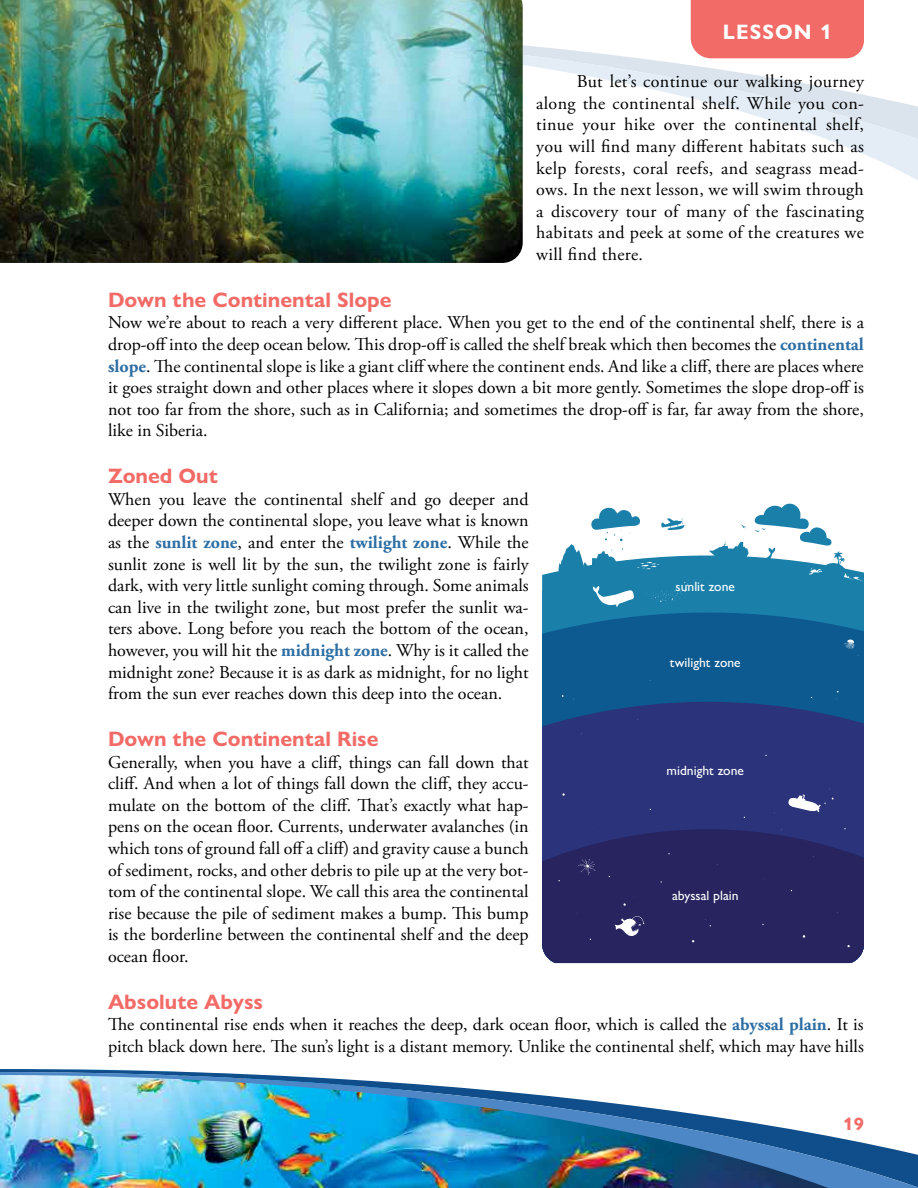
<style>
.page{position:relative;width:918px;height:1188px;background:#fff}
.page>*{position:absolute;margin:0;border:0;box-sizing:border-box;transform-origin:0 0}
.t1{font:700 21px "Gill Sans Nova";color:#f26b67}
.t2{font:700 21px "Gill Sans Nova";letter-spacing:.05em;color:#fff}
.t3{font:18px/21.6px "Adobe Garamond Pro";color:#000;text-align:justify}
.t4{font:700 18px "Gill Sans Nova";color:#f26b67}
.t5{font:500 13.5px "Gill Sans Nova";color:#fff}
.s1{font-weight:700;color:#2d6ea4}
</style>
<div class="page">
<svg style="left:523px;top:24px;width:395px;height:157px"></svg>
<div style="left:691px;top:0;width:173px;height:58px;background:#f26b67"></div>
<div style="left:542px;top:571px;width:322px;height:42px;background:#1a80aa"></div>
<svg style="left:542px;top:613px;width:322px;height:89px;background:#0d5c90"></svg>
<div style="left:542px;top:702px;width:322px;height:126px;background:#2b337a"></div>
<svg style="left:788px;top:789px;width:46px;height:23px"></svg>
<svg style="left:844px;top:639px;width:11px;height:10px"></svg>
<svg style="left:559px;top:503px;width:305px;height:104px"></svg>
<svg style="left:542px;top:828px;width:322px;height:135px;background:#292763"></svg>
<img style="left:0;top:0;width:523px;height:263px">
<svg style="left:0;top:1069px;width:185px;height:3px"></svg>
<img style="left:0;top:1072px;width:918px;height:116px">
<p class="t2" style="left:723px;top:19px;width:111px">LESSON 1</p>
<p class="t3" style="left:536px;top:71px;width:329px;text-indent:40px">But let’s continue our walking journey along the continental shelf. While you con&shy;tinue your hike over the continental shelf, you will find many different habitats such as kelp forests, coral reefs, and seagrass mead&shy;ows. In the next lesson, we will swim through a discovery tour of many of the fascinating habitats and peek at some of the creatures we will find there.</p>
<p class="t1" style="left:108px;top:287px;width:285px">Down the Continental Slope</p>
<p class="t3" style="left:108px;top:313px;width:758px">Now we’re about to reach a very different place. When you get to the end of the continental shelf, there is a drop-off into the deep ocean below. This drop-off is called the shelf break which then becomes the <span class="s1">continental slope</span>. The continental slope is like a giant cliff where the continent ends. And like a cliff, there are places where it goes straight down and other places where it slopes down a bit more gently. Sometimes the slope drop-off is not too far from the shore, such as in California; and sometimes the drop-off is far, far away from the shore, like in Siberia.</p>
<p class="t1" style="left:108px;top:463px;width:111px">Zoned Out</p>
<p class="t3" style="left:108px;top:489px;width:422px">When you leave the continental shelf and go deeper and deeper down the continental slope, you leave what is known as the <span class="s1">sunlit zone</span>, and enter the <span class="s1">twilight zone</span>. While the sunlit zone is well lit by the sun, the twilight zone is fairly dark, with very little sunlight coming through. Some animals can live in the twilight zone, but most prefer the sunlit wa&shy;ters above. Long before you reach the bottom of the ocean, however, you will hit the <span class="s1">midnight zone</span>. Why is it called the midnight zone? Because it is as dark as midnight, for no light from the sun ever reaches down this deep into the ocean.</p>
<p class="t1" style="left:108px;top:726px;width:272px">Down the Continental Rise</p>
<p class="t3" style="left:108px;top:752px;width:422px">Generally, when you have a cliff, things can fall down that cliff. And when a lot of things fall down the cliff, they accu&shy;mulate on the bottom of the cliff. That’s exactly what hap&shy;pens on the ocean floor. Currents, underwater avalanches (in which tons of ground fall off a cliff) and gravity cause a bunch of sediment, rocks, and other debris to pile up at the very bot&shy;tom of the continental slope. We call this area the continental rise because the pile of sediment makes a bump. This bump is the borderline between the continental shelf and the deep ocean floor.</p>
<p class="t1" style="left:108px;top:989px;width:157px">Absolute Abyss</p>
<p class="t3" style="left:108px;top:1015px;width:757px">The continental rise ends when it reaches the deep, dark ocean floor, which is called the <span class="s1">abyssal plain</span>. It is pitch black down here. The sun’s light is a distant memory. Unlike the continental shelf, which may have hills</p>
<p class="t5" style="left:676px;top:578px;width:61px">sunlit zone</p>
<p class="t5" style="left:670px;top:654px;width:72px">twilight zone</p>
<p class="t5" style="left:667px;top:762px;width:79px">midnight zone</p>
<p class="t5" style="left:672px;top:887px;width:68px">abyssal plain</p>
<p class="t4" style="left:843px;top:1113px;width:22px">19</p>
</div>
